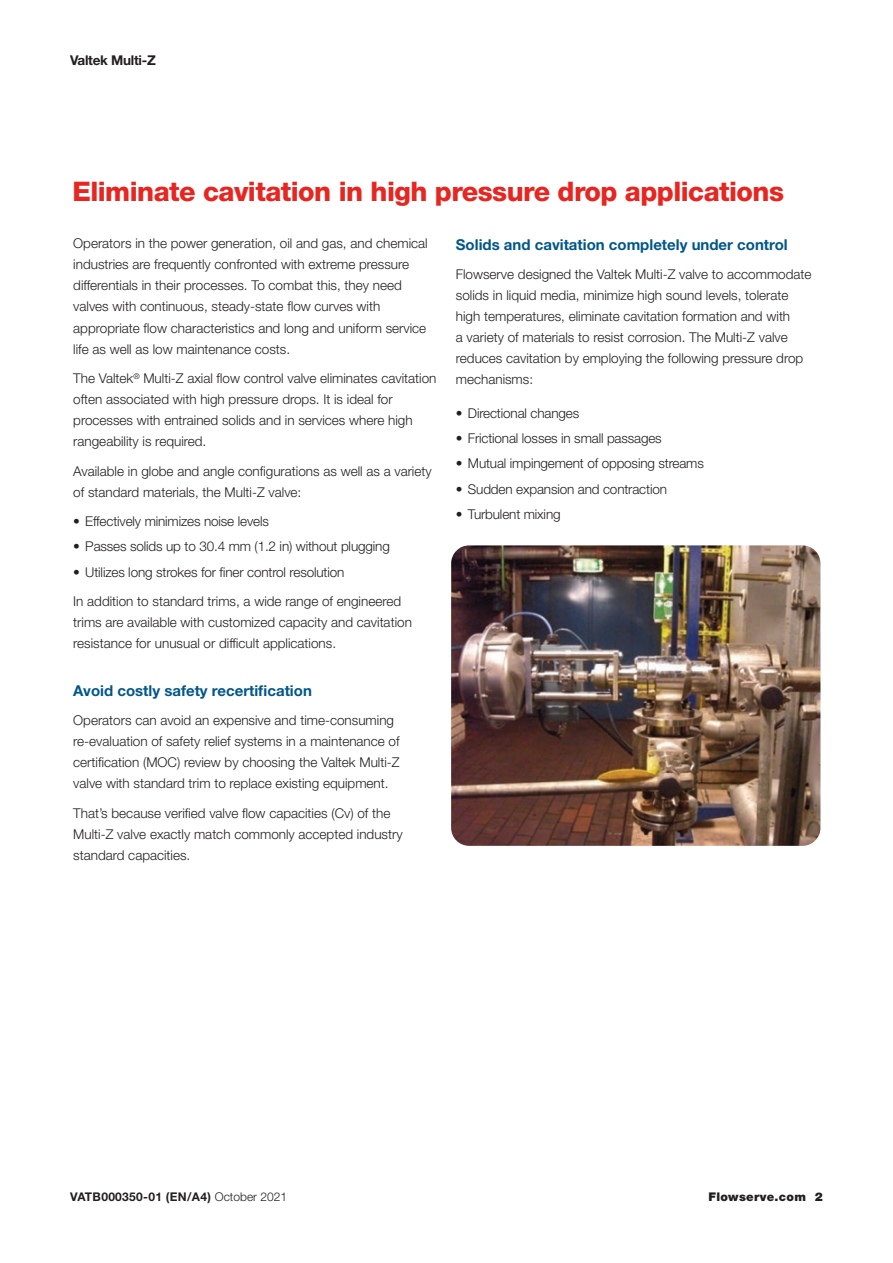
<style>
.page{position:relative;width:893px;height:1263px;background:#fff}
.page>*{position:absolute;margin:0;border:0;box-sizing:border-box;transform-origin:0 0}
.Headline_Level_1__re{font:800 27px "Helvetica Neue LT Std";letter-spacing:-.02em;color:#e72621}
.Subhead_Level_1__blu{font:700 15px "Helvetica Neue LT Std";color:#00568a}
.Body_copy{font:300 13.5px/21px "Helvetica Neue LT Std";color:#231f20}
.t1{font:700 13.5px "Helvetica Neue LT Std";letter-spacing:-.02em;color:#231f20}
.t2{font:700 12px "Helvetica Neue LT Std";letter-spacing:.025em;color:#231f20}
.t3{font:900 12px "Helvetica Neue LT Std";letter-spacing:.025em;color:#231f20}
.s1{font-weight:300}
</style>
<div class="page">
<img style="left:451px;top:545px;width:369px;height:301px">
<p class="t1" style="left:70px;top:52px;width:87px">Valtek Multi-Z</p>
<p class="Headline_Level_1__re" style="left:72px;top:176px;width:713px">Eliminate cavitation in high pressure drop applications</p>
<p class="Body_copy" style="left:73px;top:233px;width:356px">Operators in the power generation, oil and gas, and chemical industries are frequently confronted with extreme pressure differentials in their processes. To combat this, they need valves with continuous, steady-state flow curves with appropriate flow characteristics and long and uniform service life as well as low maintenance costs.</p>
<p class="Body_copy" style="left:73px;top:367px;width:365px">The Valtek<sup>®</sup> Multi-Z axial flow control valve eliminates cavitation often associated with high pressure drops. It is ideal for processes with entrained solids and in services where high rangeability is required.</p>
<p class="Body_copy" style="left:73px;top:460px;width:360px">Available in globe and angle configurations as well as a variety of standard materials, the Multi-Z valve:</p>
<p class="Body_copy" style="left:73px;top:510px;width:197px">• Effectively minimizes noise levels</p>
<p class="Body_copy" style="left:73px;top:536px;width:318px">• Passes solids up to 30.4 mm (1.2 in) without plugging</p>
<p class="Body_copy" style="left:73px;top:561px;width:273px">• Utilizes long strokes for finer control resolution</p>
<p class="Body_copy" style="left:73px;top:590px;width:340px">In addition to standard trims, a wide range of engineered trims are available with customized capacity and cavitation resistance for unusual or difficult applications.</p>
<p class="Subhead_Level_1__blu" style="left:73px;top:681px;width:240px">Avoid costly safety recertification</p>
<p class="Body_copy" style="left:73px;top:710px;width:328px">Operators can avoid an expensive and time-consuming re-evaluation of safety relief systems in a maintenance of certification (MOC) review by choosing the Valtek Multi-Z valve with standard trim to replace existing equipment.</p>
<p class="Body_copy" style="left:73px;top:802px;width:331px">That’s because verified valve flow capacities (Cv) of the<br>Multi-Z valve exactly match commonly accepted industry standard capacities.</p>
<p class="Subhead_Level_1__blu" style="left:456px;top:235px;width:333px">Solids and cavitation completely under control</p>
<p class="Body_copy" style="left:456px;top:263px;width:357px">Flowserve designed the Valtek Multi-Z valve to accommodate solids in liquid media, minimize high sound levels, tolerate high temperatures, eliminate cavitation formation and with<br>a variety of materials to resist corrosion. The Multi-Z valve reduces cavitation by employing the following pressure drop mechanisms:</p>
<p class="Body_copy" style="left:456px;top:402px;width:125px">• Directional changes</p>
<p class="Body_copy" style="left:456px;top:427px;width:207px">• Frictional losses in small passages</p>
<p class="Body_copy" style="left:456px;top:453px;width:250px">• Mutual impingement of opposing streams</p>
<p class="Body_copy" style="left:456px;top:478px;width:213px">• Sudden expansion and contraction</p>
<p class="Body_copy" style="left:456px;top:503px;width:106px">• Turbulent mixing</p>
<p class="t2" style="left:70px;top:1189px;width:219px">VATB000350-01 (EN/A4) <span class="s1">October 2021</span></p>
<p class="t3" style="left:708px;top:1190px;width:116px">Flowserve.com 2</p>
</div>
